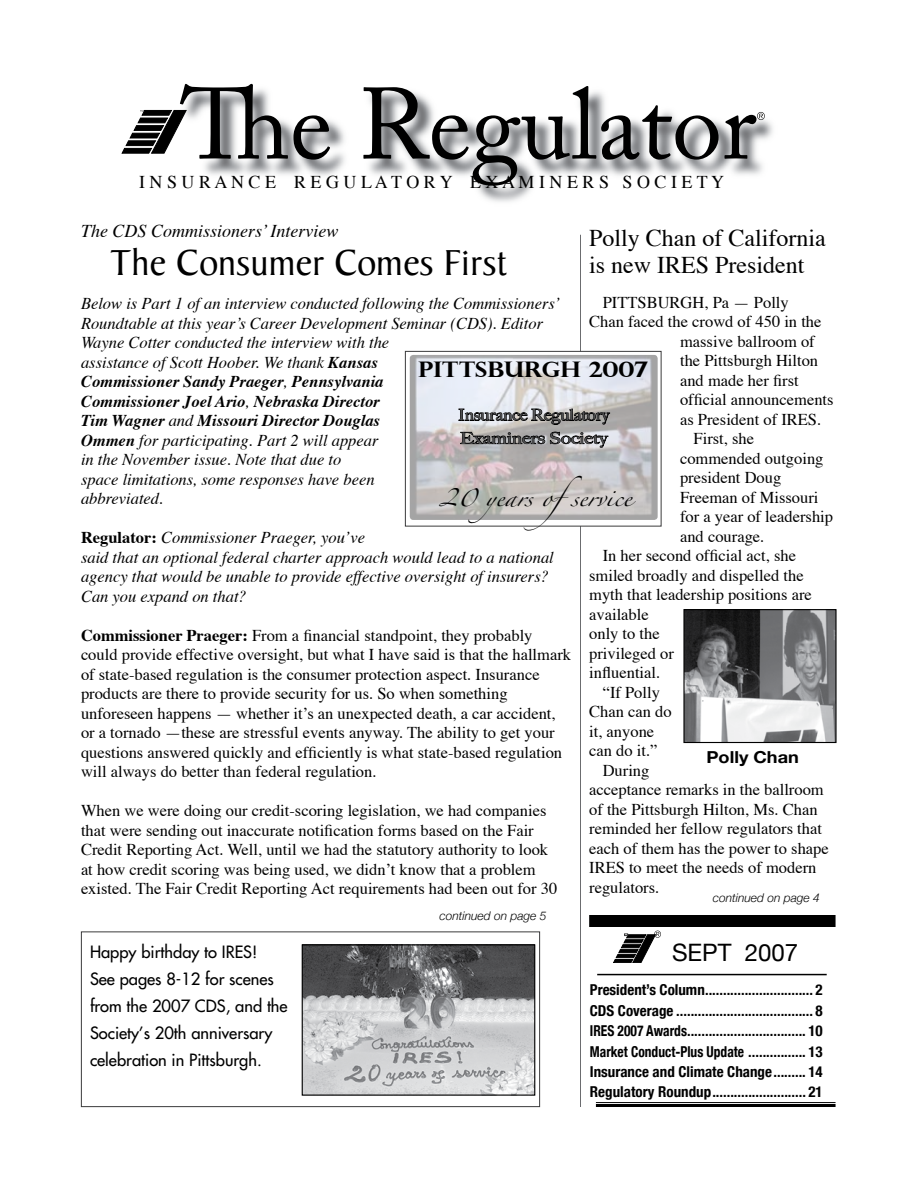
<style>
.page{position:relative;width:918px;height:1188px;background:#fff}
.page>*{position:absolute;margin:0;border:0;box-sizing:border-box;transform-origin:0 0}
.t1{font:39px "Baker Signet";color:#000}
.t2{font:24px/27px "Times";color:#000}
.t3{font:24px "Helvetica Neue";color:#000}
.t4{font:700 21.45px "Perpetua Titling";color:#000;scale:1.1 1}
.t5{font:18px "Times";letter-spacing:.415em;color:#000}
.t6{font:italic 18px "Times";color:#000}
.t7{font:16.5px/19.5px "Times";color:#000}
.t8{font:italic 16.5px/19.5px "Times";color:#000}
.t9{font:16.5px/27px "Futura";color:#000}
.t10{font:700 16.5px "Helvetica Neue";color:#000;scale:1.1 1}
.t11{font:16.2px "Zapfino";color:#000;scale:1.08 1}
.t12{font:500 15.6px/23.2px "Big Caslon";color:#4d4d4f;scale:1.1 1}
.t13{font:700 condensed 15px/20.4px "Helvetica Neue";color:#000;text-align:justify}
.t14{font:italic 300 12px "Helvetica Neue";color:#000}
.s1{font-weight:700}
.s2{font-weight:700;font-style:normal}
</style>
<div class="page">
<hr style="left:580px;top:235px;width:1px;height:872px;background:#6b6c6f">
<div style="left:405px;top:351px;width:257px;height:175px;background:#fff;border:1px solid #3b3b3c"></div>
<img style="left:478px;top:120px;width:295px;height:82px">
<svg style="left:180px;top:84px;width:577px;height:102px"></svg>
<svg style="left:757px;top:112px;width:8px;height:8px"></svg>
<svg style="left:122px;top:110px;width:65px;height:43px"></svg>
<div style="left:589px;top:915px;width:247px;height:12px;background:#000"></div>
<hr style="left:596px;top:1104px;width:240px;height:3px;background:#000">
<hr style="left:597px;top:974px;width:230px;height:1px;background:#000">
<hr style="left:596px;top:1102px;width:240px;height:1px;background:#000">
<svg style="left:613px;top:931px;width:48px;height:32px"></svg>
<div style="left:81px;top:932px;width:459px;height:175px;border:1px solid #3b3b3c"></div>
<img style="left:304px;top:946px;width:229px;height:148px">
<div style="left:302px;top:944px;width:233px;height:152px;border:1px solid #000"></div>
<img style="left:410px;top:355px;width:248px;height:165px">
<svg style="left:458px;top:409px;width:152px;height:17px;background:#8e8d8d"></svg>
<svg style="left:460px;top:432px;width:149px;height:17px;background:#898889"></svg>
<img style="left:685px;top:611px;width:150px;height:130px">
<div style="left:683px;top:609px;width:154px;height:134px;border:1px solid #000"></div>
<p class="t5" style="left:139px;top:165px;width:587px">i n sur a n ce r egu l a t o r y e x a mi n er s s o ciet y</p>
<p class="t6" style="left:81px;top:215px;width:259px">The CDS Commissioners’ Interview</p>
<h1 class="t1" style="left:111px;top:242px;width:399px">The Consumer Comes First</h1>
<h2 class="t2" style="left:589px;top:222px;width:238px">Polly Chan of California is new IRES President</h2>
<p class="t7" style="left:603px;top:291px;width:188px">PITTSBURGH, Pa — Polly</p>
<p class="t7" style="left:589px;top:311px;width:234px">Chan faced the crowd of 450 in the</p>
<p class="t7" style="left:680px;top:330px;width:136px">massive ballroom of</p>
<p class="t7" style="left:680px;top:350px;width:140px">the Pittsburgh Hilton</p>
<p class="t7" style="left:680px;top:369px;width:120px">and made her first</p>
<p class="t7" style="left:680px;top:389px;width:155px">official announcements</p>
<p class="t7" style="left:680px;top:408px;width:143px">as President of IRES.</p>
<p class="t7" style="left:694px;top:428px;width:62px">First, she</p>
<p class="t7" style="left:680px;top:447px;width:145px">commended outgoing</p>
<p class="t7" style="left:680px;top:467px;width:103px">president Doug</p>
<p class="t7" style="left:680px;top:486px;width:140px">Freeman of Missouri</p>
<p class="t7" style="left:680px;top:506px;width:155px">for a year of leadership</p>
<p class="t7" style="left:680px;top:525px;width:86px">and courage.</p>
<p class="t7" style="left:603px;top:545px;width:195px">In her second official act, she</p>
<p class="t7" style="left:589px;top:564px;width:216px">smiled broadly and dispelled the</p>
<p class="t7" style="left:589px;top:584px;width:224px">myth that leadership positions are</p>
<p class="t7" style="left:589px;top:603px;width:61px">available</p>
<p class="t7" style="left:589px;top:623px;width:72px">only to the</p>
<p class="t7" style="left:589px;top:642px;width:86px">privileged or</p>
<p class="t7" style="left:589px;top:662px;width:73px">influential.</p>
<p class="t7" style="left:603px;top:681px;width:59px">“If Polly</p>
<p class="t7" style="left:589px;top:701px;width:84px">Chan can do</p>
<p class="t7" style="left:589px;top:720px;width:67px">it, anyone</p>
<p class="t7" style="left:589px;top:740px;width:70px">can do it.”</p>
<p class="t7" style="left:603px;top:759px;width:48px">During</p>
<p class="t7" style="left:589px;top:779px;width:236px">acceptance remarks in the ballroom</p>
<p class="t7" style="left:589px;top:798px;width:230px">of the Pittsburgh Hilton, Ms. Chan</p>
<p class="t7" style="left:589px;top:818px;width:234px">reminded her fellow regulators that</p>
<p class="t7" style="left:589px;top:837px;width:241px">each of them has the power to shape</p>
<p class="t7" style="left:589px;top:857px;width:229px">IRES to meet the needs of modern</p>
<p class="t7" style="left:589px;top:876px;width:72px">regulators.</p>
<p class="t8" style="left:81px;top:293px;width:481px">Below is Part 1 of an interview conducted following the Commissioners’ Roundtable at this year’s Career Development Seminar (CDS). Editor Wayne Cotter conducted the interview with the<br>assistance of Scott Hoober. We thank <span class="s1">Kansas<br>Commissioner Sandy Praeger</span>, <span class="s1">Pennsylvania<br>Commissioner Joel Ario</span>, <span class="s1">Nebraska Director<br>Tim Wagner</span> and <span class="s1">Missouri Director Douglas<br>Ommen</span> for participating. Part 2 will appear<br>in the November issue. Note that due to<br>space limitations, some responses have been<br>abbreviated.</p>
<p class="t8" style="left:81px;top:527px;width:474px"><span class="s2">Regulator:</span> Commissioner Praeger, you’ve<br>said that an optional federal charter approach would lead to a national agency that would be unable to provide effective oversight of insurers?<br>Can you expand on that?</p>
<p class="t7" style="left:81px;top:624px;width:492px"><span class="s1">Commissioner Praeger:</span> From a financial standpoint, they probably could provide effective oversight, but what I have said is that the hallmark of state-based regulation is the consumer protection aspect. Insurance products are there to provide security for us. So when something unforeseen happens — whether it’s an unexpected death, a car accident, or a tornado —these are stressful events anyway. The ability to get your questions answered quickly and efficiently is what state-based regulation will always do better than federal regulation.</p>
<p class="t7" style="left:81px;top:800px;width:478px">When we were doing our credit-scoring legislation, we had companies that were sending out inaccurate notification forms based on the Fair Credit Reporting Act. Well, until we had the statutory authority to look at how credit scoring was being used, we didn’t know that a problem existed. The Fair Credit Reporting Act requirements had been out for 30</p>
<h3 class="t4" style="left:419px;top:356px;width:210px">PITTSBURGH 2007</h3>
<p class="t12" style="left:458px;top:404px;width:139px">Insurance Regulatory<br>Examiners Society</p>
<p class="t11" style="left:439px;top:491px;width:180px">20 years ofservice</p>
<p class="t10" style="left:706px;top:746px;width:86px">Polly Chan</p>
<p class="t14" style="left:713px;top:891px;width:108px">continued on page 4</p>
<p class="t9" style="left:90px;top:938px;width:199px">Happy birthday to IRES!<br>See pages 8-12 for scenes from the 2007 CDS, and the<br>Society’s 20th anniversary celebration in Pittsburgh.</p>
<p class="t14" style="left:440px;top:908px;width:108px">continued on page 5</p>
<h2 class="t3" style="left:672px;top:938px;width:128px">SEPT 2007</h2>
<p class="t13" style="left:590px;top:980px;width:234px">President’s Column.............................. 2<br>CDS Coverage ...................................... 8<br>IRES 2007 Awards................................. 10<br>Market Conduct-Plus Update ................ 13<br>Insurance and Climate Change......... 14<br>Regulatory Roundup.......................... 21</p>
</div>
